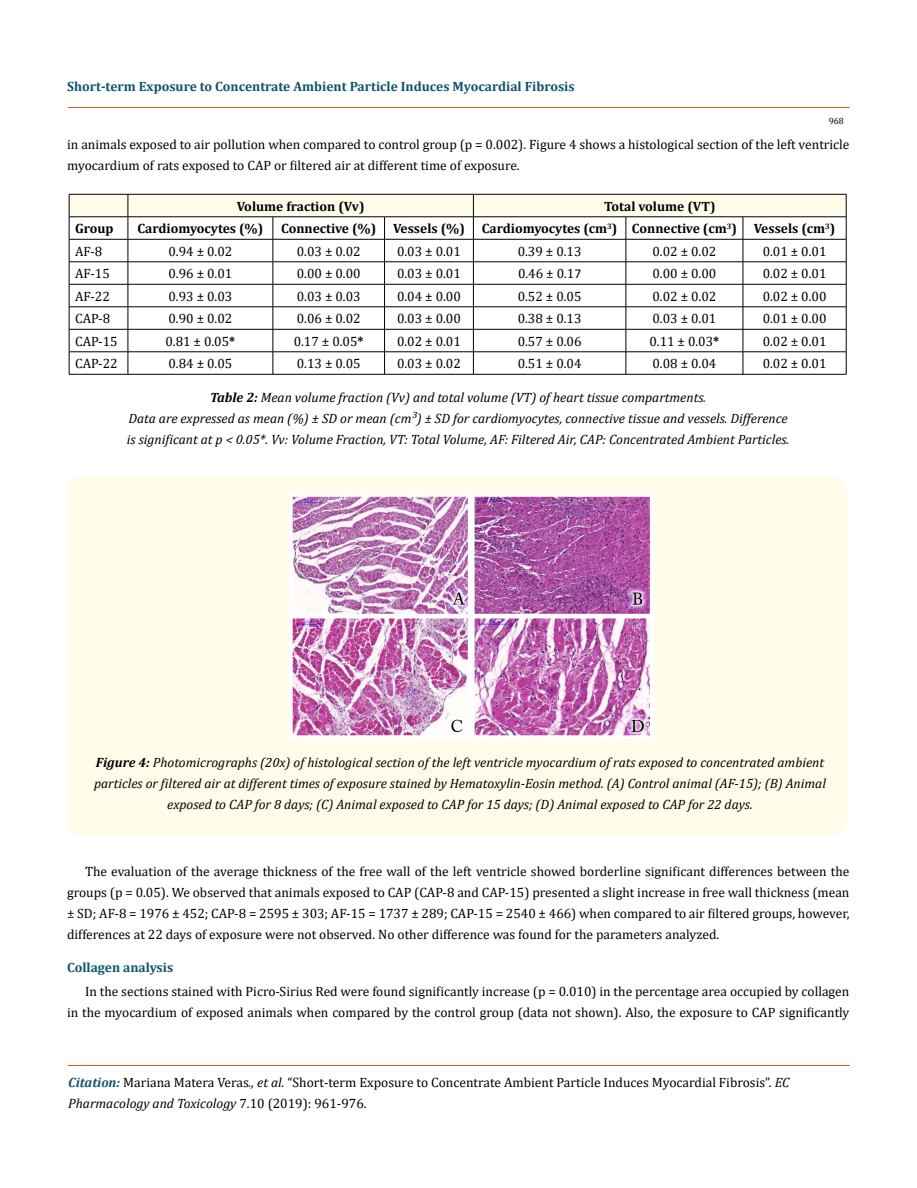
<style>
.page{position:relative;width:917px;height:1188px;background:#fff}
.page>*{position:absolute;margin:0;border:0;box-sizing:border-box;transform-origin:0 0}
.t1{font:13.5px/21px "Cambria";color:#000}
.t2{font:italic 13.5px/21px "Cambria";color:#000;text-align:center}
.t3{font:700 13.5px "Cambria";color:#000}
.t4{font:700 13.5px "Cambria";color:#0e546a}
.t5{font:9px "Cambria";color:#000}
.s1{font-family:"Calibri"}
.s2{font-weight:700}
.s3{font-weight:700;font-style:italic;color:#0e546a}
.s4{font-style:italic}
</style>
<div class="page">
<hr style="left:68px;top:108px;width:781px;height:1px;background:#e05d1a">
<hr style="left:68px;top:1066px;width:781px;height:1px;background:#e05d1a">
<svg style="left:69px;top:194px;width:778px;height:180px"></svg>
<hr style="left:69px;top:374px;width:59px;height:1px;background:#000">
<hr style="left:128px;top:374px;width:145px;height:1px;background:#000">
<hr style="left:273px;top:374px;width:111px;height:1px;background:#000">
<hr style="left:384px;top:374px;width:89px;height:1px;background:#000">
<hr style="left:473px;top:374px;width:153px;height:1px;background:#000">
<hr style="left:626px;top:374px;width:117px;height:1px;background:#000">
<hr style="left:743px;top:374px;width:103px;height:1px;background:#000">
<div style="left:66px;top:476px;width:781px;height:360px;background:#fffde9;border-radius:18px"></div>
<img style="left:290px;top:495px;width:363px;height:244px">
<p class="t4" style="left:67px;top:77px;width:509px">Short-term Exposure to Concentrate Ambient Particle Induces Myocardial Fibrosis</p>
<p class="t5" style="left:828px;top:116px;width:16px">968</p>
<p class="t1" style="left:67px;top:134px;width:783px">in animals exposed to air pollution when compared to control group (p = 0.002). Figure 4 shows a histological section of the left ventricle myocardium of rats exposed to CAP or filtered air at different time of exposure.</p>
<p class="t3" style="left:237px;top:197px;width:129px">Volume fraction (Vv)</p>
<p class="t3" style="left:604px;top:197px;width:113px">Total volume (VT)</p>
<p class="t3" style="left:75px;top:219px;width:40px">Group</p>
<p class="t3" style="left:137px;top:219px;width:127px">Cardiomyocytes (%)</p>
<p class="t3" style="left:281px;top:219px;width:185px">Connective (%) Vessels (%)</p>
<p class="t3" style="left:482px;top:219px;width:355px">Cardiomyocytes (cm<sup>3</sup>) Connective (cm<sup>3</sup>) Vessels (cm<sup>3</sup>)</p>
<p class="t1" style="left:75px;top:241px;width:29px">AF-8</p>
<p class="t1" style="left:168px;top:241px;width:65px">0.94 ± 0.02</p>
<p class="t1" style="left:297px;top:241px;width:65px">0.03 ± 0.02</p>
<p class="t1" style="left:397px;top:241px;width:65px">0.03 ± 0.01</p>
<p class="t1" style="left:517px;top:241px;width:65px">0.39 ± 0.13</p>
<p class="t1" style="left:652px;top:241px;width:65px">0.02 ± 0.02</p>
<p class="t1" style="left:762px;top:241px;width:65px">0.01 ± 0.01</p>
<p class="t1" style="left:75px;top:263px;width:36px">AF-15</p>
<p class="t1" style="left:168px;top:263px;width:65px">0.96 ± 0.01</p>
<p class="t1" style="left:297px;top:263px;width:65px">0.00 ± 0.00</p>
<p class="t1" style="left:397px;top:263px;width:65px">0.03 ± 0.01</p>
<p class="t1" style="left:518px;top:263px;width:65px">0.46 ± 0.1<span class="s1">7</span></p>
<p class="t1" style="left:652px;top:263px;width:65px">0.00 ± 0.00</p>
<p class="t1" style="left:762px;top:263px;width:65px">0.02 ± 0.01</p>
<p class="t1" style="left:75px;top:286px;width:36px">AF-22</p>
<p class="t1" style="left:168px;top:286px;width:65px">0.93 ± 0.03</p>
<p class="t1" style="left:297px;top:286px;width:65px">0.03 ± 0.03</p>
<p class="t1" style="left:397px;top:286px;width:65px">0.04 ± 0.00</p>
<p class="t1" style="left:517px;top:286px;width:65px">0.52 ± 0.05</p>
<p class="t1" style="left:652px;top:286px;width:65px">0.02 ± 0.02</p>
<p class="t1" style="left:762px;top:286px;width:65px">0.02 ± 0.00</p>
<p class="t1" style="left:75px;top:308px;width:37px">CAP-8</p>
<p class="t1" style="left:168px;top:308px;width:65px">0.90 ± 0.02</p>
<p class="t1" style="left:297px;top:308px;width:65px">0.06 ± 0.02</p>
<p class="t1" style="left:397px;top:308px;width:65px">0.03 ± 0.00</p>
<p class="t1" style="left:517px;top:308px;width:65px">0.38 ± 0.13</p>
<p class="t1" style="left:652px;top:308px;width:65px">0.03 ± 0.01</p>
<p class="t1" style="left:762px;top:308px;width:65px">0.01 ± 0.00</p>
<p class="t1" style="left:75px;top:331px;width:44px">CAP-15</p>
<p class="t1" style="left:165px;top:331px;width:71px">0.81 ± 0.05<span class="s2">*</span></p>
<p class="t1" style="left:294px;top:331px;width:71px">0.17 ± 0.05<span class="s2">*</span></p>
<p class="t1" style="left:397px;top:331px;width:65px">0.02 ± 0.01</p>
<p class="t1" style="left:517px;top:331px;width:65px">0.57 ± 0.06</p>
<p class="t1" style="left:649px;top:331px;width:71px">0.11 ± 0.03<span class="s2">*</span></p>
<p class="t1" style="left:762px;top:331px;width:65px">0.02 ± 0.01</p>
<p class="t1" style="left:75px;top:353px;width:44px">CAP-22</p>
<p class="t1" style="left:168px;top:353px;width:65px">0.84 ± 0.05</p>
<p class="t1" style="left:297px;top:353px;width:65px">0.13 ± 0.05</p>
<p class="t1" style="left:397px;top:353px;width:65px">0.03 ± 0.02</p>
<p class="t1" style="left:517px;top:353px;width:65px">0.51 ± 0.04</p>
<p class="t1" style="left:652px;top:353px;width:65px">0.08 ± 0.04</p>
<p class="t1" style="left:762px;top:353px;width:65px">0.02 ± 0.01</p>
<p class="t2" style="left:127px;top:386px;width:663px"><span class="s2">Table 2:</span> Mean volume fraction (Vv) and total volume (VT) of heart tissue compartments.<br>Data are expressed as mean (%) ± SD or mean (cm³) ± SD for cardiomyocytes, connective tissue and vessels. Difference is significant at p &lt; 0.05*. Vv: Volume Fraction, VT: Total Volume, AF: Filtered Air, CAP: Concentrated Ambient Particles.</p>
<p class="t2" style="left:94px;top:752px;width:733px"><span class="s2">Figure 4:</span> Photomicrographs (20x) of histological section of the left ventricle myocardium of rats exposed to concentrated ambient particles or filtered air at different times of exposure stained by Hematoxylin-Eosin method. (A) Control animal (AF-15); (B) Animal exposed to CAP for 8 days; (C) Animal exposed to CAP for 15 days; (D) Animal exposed to CAP for 22 days.</p>
<p class="t1" style="left:67px;top:861px;width:783px;text-align:justify;text-indent:18px">The evaluation of the average thickness of the free wall of the left ventricle showed borderline significant differences between the groups (p = 0.05). We observed that animals exposed to CAP (CAP-8 and CAP-15) presented a slight increase in free wall thickness (mean ± SD; AF-8 = 1976 ± 452; CAP-8 = 2595 ± 303; AF-15 = 1737 ± 289; CAP-15 = 2540 ± 466) when compared to air filtered groups, however, differences at 22 days of exposure were not observed. No other difference was found for the parameters analyzed.</p>
<p class="t4" style="left:67px;top:958px;width:108px">Collagen analysis</p>
<p class="t1" style="left:67px;top:981px;width:783px;text-align:right">In the sections stained with Picro-Sirius Red were found significantly increase (p = 0.010) in the percentage area occupied by collagen<br>in the myocardium of exposed animals when compared by the control group (data not shown). Also, the exposure to CAP significantly</p>
<p class="t1" style="left:68px;top:1072px;width:722px"><span class="s3">Citation:</span> Mariana Matera Veras<span class="s4">., et al.</span> “Short-term Exposure to Concentrate Ambient Particle Induces Myocardial Fibrosis”. <span class="s4">EC<br>Pharmacology and Toxicology</span> 7.10 (2019): 961-976.</p>
</div>
